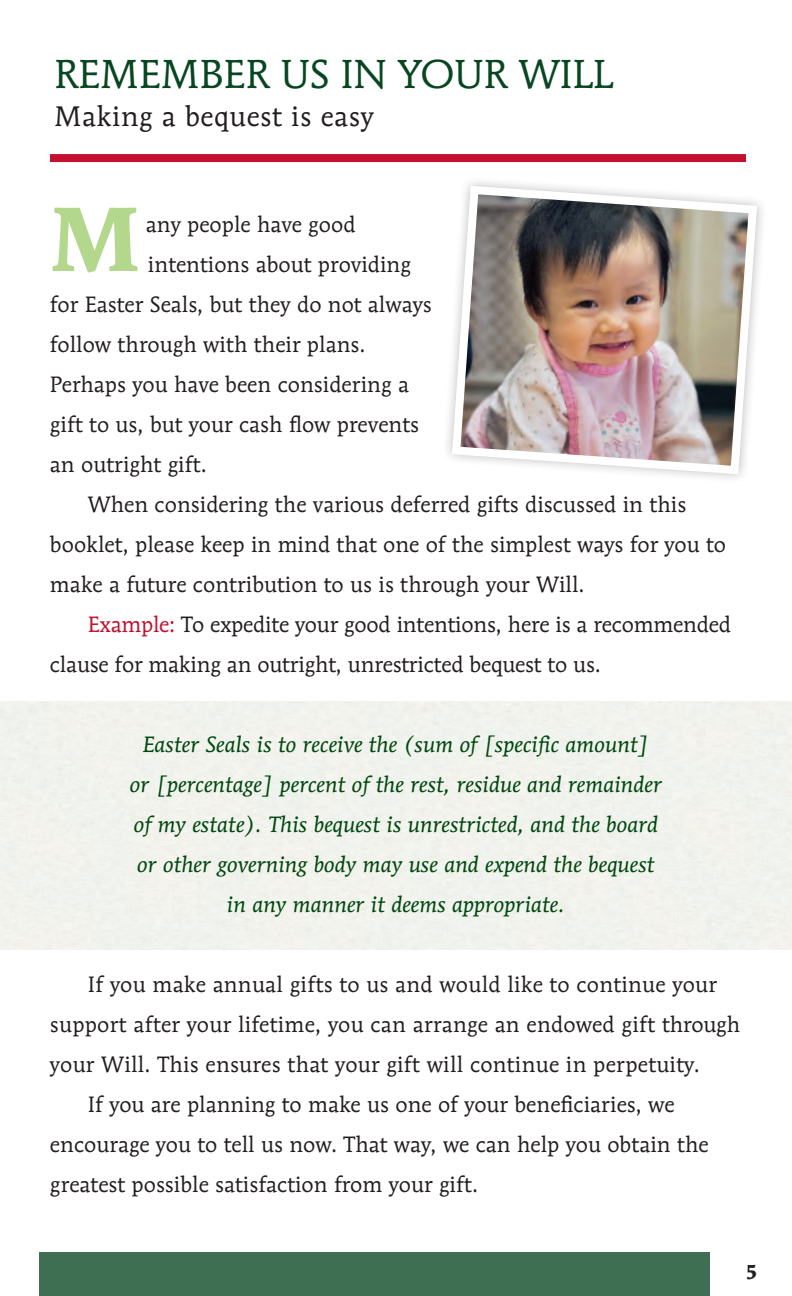
<style>
.page{position:relative;width:792px;height:1296px;background:#fff}
.page>*{position:absolute;margin:0;border:0;box-sizing:border-box;transform-origin:0 0}
.t1{font:700 90px "Mendoza Roman Std";color:#b3d78b}
.t2{font:40px "Mendoza Roman Std";letter-spacing:-.01em;color:#084621}
.t3{font:28px "Mendoza Roman Std";letter-spacing:.02em;color:#231f20}
.t4{font:22px "Mendoza Roman Std";color:#231f20}
.t5{font:italic 22px/40px "Mendoza Roman Std";color:#004710;text-align:center}
.t6{font:700 20px "Mendoza Roman Std";color:#231f20}
.s1{color:#c3102f}
</style>
<div class="page">
<div style="left:50px;top:154px;width:696px;height:8px;background:#c3102f"></div>
<div style="left:39px;top:1252px;width:671px;height:44px;background:#3f6f52"></div>
<img style="left:448px;top:182px;width:313px;height:297px">
<h2 class="t2" style="left:54px;top:50px;width:561px">REMEMBER US IN YOUR WILL</h2>
<p class="t3" style="left:54px;top:99px;width:321px">Making a bequest is easy</p>
<h1 class="t1" style="left:50px;top:183px;width:91px">M</h1>
<p class="t4" style="left:146px;top:211px;width:211px">any people have good</p>
<p class="t4" style="left:148px;top:251px;width:265px">intentions about providing</p>
<p class="t4" style="left:50px;top:291px;width:383px">for Easter Seals, but they do not always</p>
<p class="t4" style="left:50px;top:331px;width:317px">follow through with their plans.</p>
<p class="t4" style="left:50px;top:371px;width:361px">Perhaps you have been considering a</p>
<p class="t4" style="left:50px;top:411px;width:371px">gift to us, but your cash flow prevents</p>
<p class="t4" style="left:50px;top:451px;width:158px">an outright gift.</p>
<p class="t4" style="left:88px;top:491px;width:600px">When considering the various deferred gifts discussed in this</p>
<p class="t4" style="left:50px;top:531px;width:678px">booklet, please keep in mind that one of the simplest ways for you to</p>
<p class="t4" style="left:50px;top:571px;width:536px">make a future contribution to us is through your Will.</p>
<p class="t4" style="left:88px;top:611px;width:645px"><span class="s1">Example:</span> To expedite your good intentions, here is a recommended</p>
<p class="t4" style="left:50px;top:651px;width:552px">clause for making an outright, unrestricted bequest to us.</p>
<p class="t5" style="left:130px;top:724px;width:534px">Easter Seals is to receive the (sum of [specific amount]<br>or [percentage] percent of the rest, residue and remainder of my estate). This bequest is unrestricted, and the board or other governing body may use and expend the bequest in any manner it deems appropriate.</p>
<p class="t4" style="left:88px;top:971px;width:631px">If you make annual gifts to us and would like to continue your</p>
<p class="t4" style="left:50px;top:1011px;width:692px">support after your lifetime, you can arrange an endowed gift through</p>
<p class="t4" style="left:50px;top:1051px;width:652px">your Will. This ensures that your gift will continue in perpetuity.</p>
<p class="t4" style="left:88px;top:1091px;width:588px">If you are planning to make us one of your beneficiaries, we</p>
<p class="t4" style="left:50px;top:1131px;width:660px">encourage you to tell us now. That way, we can help you obtain the</p>
<p class="t4" style="left:50px;top:1171px;width:430px">greatest possible satisfaction from your gift.</p>
<p class="t6" style="left:745px;top:1260px;width:14px">5</p>
</div>
